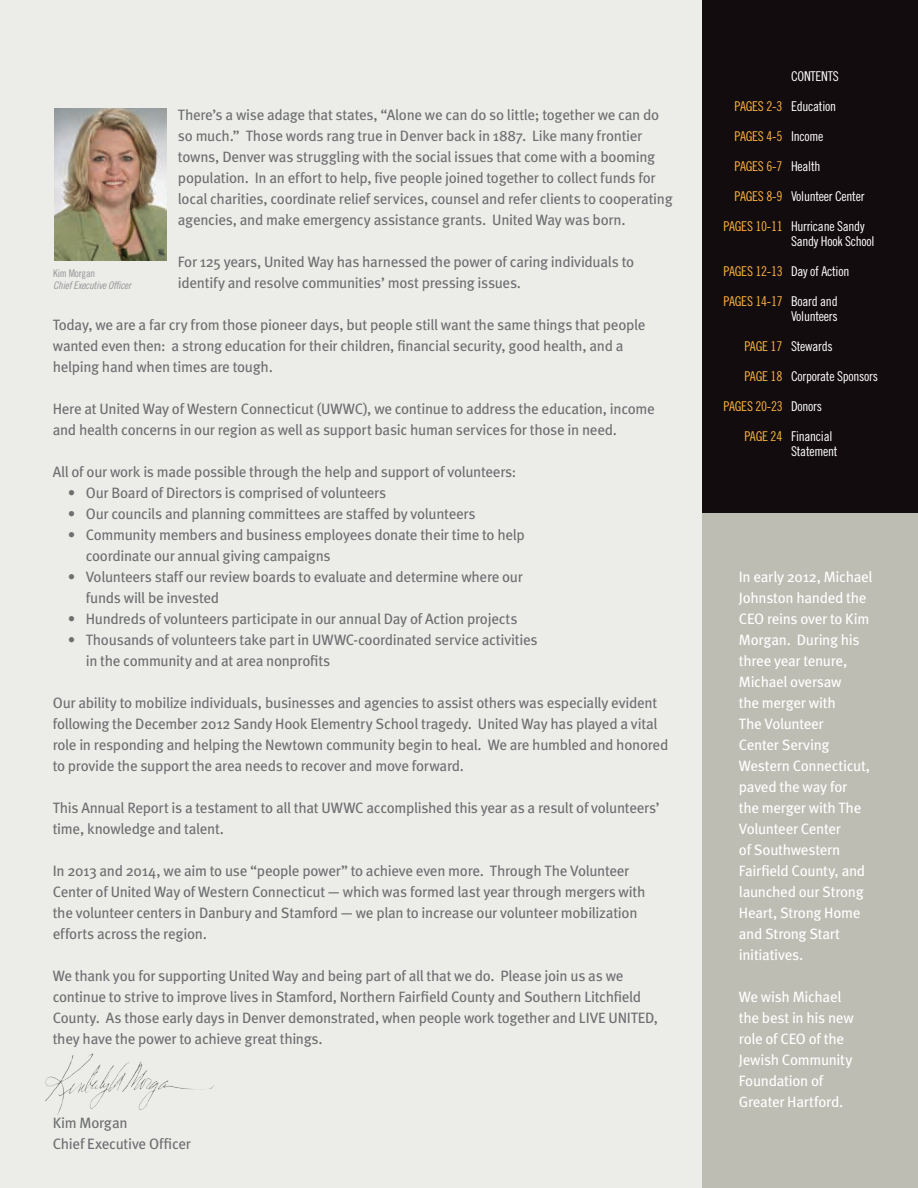
<style>
.page{position:relative;width:918px;height:1188px;background:#ecece8}
.page>*{position:absolute;margin:0;border:0;box-sizing:border-box;transform-origin:0 0}
.t1{font:15px/21px "Meta";letter-spacing:-.02em;color:#6d6f71}
.t2{font:15px/21px "Meta";letter-spacing:-.02em;color:#fff}
.t3{font:13.5px/15px "Trade Gothic Cond Eighteen";letter-spacing:-.02em;color:#fff}
.t4{font:13.5px "Trade Gothic Cond Eighteen";letter-spacing:-.02em;color:#fcb23e}
.t5{font:13.5px "Trade Gothic Cond Eighteen";letter-spacing:-.02em;color:#fff}
.t6{font:10.5px "Trade Gothic Cond Eighteen Obl";letter-spacing:-.02em;color:#949698}
.t7{font:10.5px "Trade Gothic Cond Eighteen";letter-spacing:-.02em;color:#949698}
.s1{color:#fcb23e}
.s2{color:#fff}
</style>
<div class="page">
<div style="left:703px;top:0;width:215px;height:513px;background:#130c0e"></div>
<div style="left:703px;top:513px;width:215px;height:675px;background:#bebdb3"></div>
<img style="left:45px;top:1053px;width:169px;height:62px">
<img style="left:54px;top:108px;width:112px;height:152px">
<p class="t1" style="left:178px;top:104px;width:496px">There’s a wise adage that states, “Alone we can do so little; together we can do so much.” Those words rang true in Denver back in 1887. Like many frontier towns, Denver was struggling with the social issues that come with a booming population. In an effort to help, five people joined together to collect funds for local charities, coordinate relief services, counsel and refer clients to cooperating agencies, and make emergency assistance grants. United Way was born.</p>
<p class="t1" style="left:178px;top:251px;width:458px">For 125 years, United Way has harnessed the power of caring individuals to identify and resolve communities’ most pressing issues.</p>
<p class="t1" style="left:53px;top:314px;width:594px">Today, we are a far cry from those pioneer days, but people still want the same things that people wanted even then: a strong education for their children, financial security, good health, and a helping hand when times are tough.</p>
<p class="t1" style="left:53px;top:398px;width:604px">Here at United Way of Western Connecticut (UWWC), we continue to address the education, income and health concerns in our region as well as support basic human services for those in need.</p>
<p class="t1" style="left:53px;top:461px;width:465px">All of our work is made possible through the help and support of volunteers:</p>
<p class="t1" style="left:68px;top:482px;width:320px">• Our Board of Directors is comprised of volunteers</p>
<p class="t1" style="left:68px;top:503px;width:409px">• Our councils and planning committees are staffed by volunteers</p>
<p class="t1" style="left:86px;top:524px;width:441px;text-indent:-18px">• Community members and business employees donate their time to help coordinate our annual giving campaigns</p>
<p class="t1" style="left:86px;top:566px;width:439px;text-indent:-18px">• Volunteers staff our review boards to evaluate and determine where our funds will be invested</p>
<p class="t1" style="left:68px;top:608px;width:451px">• Hundreds of volunteers participate in our annual Day of Action projects</p>
<p class="t1" style="left:86px;top:629px;width:453px;text-indent:-18px">• Thousands of volunteers take part in UWWC-coordinated service activities in the community and at area nonprofits</p>
<p class="t1" style="left:53px;top:692px;width:617px">Our ability to mobilize individuals, businesses and agencies to assist others was especially evident following the December 2012 Sandy Hook Elementry School tragedy. United Way has played a vital role in responding and helping the Newtown community begin to heal. We are humbled and honored to provide the support the area needs to recover and move forward.</p>
<p class="t1" style="left:53px;top:797px;width:609px">This Annual Report is a testament to all that UWWC accomplished this year as a result of volunteers’ time, knowledge and talent.</p>
<p class="t1" style="left:53px;top:860px;width:594px">In 2013 and 2014, we aim to use “people power” to achieve even more. Through The Volunteer Center of United Way of Western Connecticut — which was formed last year through mergers with the volunteer centers in Danbury and Stamford — we plan to increase our volunteer mobilization efforts across the region.</p>
<p class="t1" style="left:53px;top:965px;width:607px">We thank you for supporting United Way and being part of all that we do. Please join us as we continue to strive to improve lives in Stamford, Northern Fairfield County and Southern Litchfield County. As those early days in Denver demonstrated, when people work together and LIVE UNITED, they have the power to achieve great things.</p>
<p class="t7" style="left:53px;top:268px;width:43px">Kim Morgan</p>
<p class="t6" style="left:53px;top:280px;width:79px">Chief Executive Officer</p>
<p class="t1" style="left:53px;top:1112px;width:140px">Kim Morgan<br>Chief Executive Officer</p>
<p class="t5" style="left:791px;top:68px;width:49px">CONTENTS</p>
<p class="t3" style="left:735px;top:99px;width:103px"><span class="s1">PAGES 2-3</span> Education</p>
<p class="t4" style="left:735px;top:128px;width:90px">PAGES 4-5 <span class="s2">Income</span></p>
<p class="t4" style="left:735px;top:158px;width:87px">PAGES 6-7 <span class="s2">Health</span></p>
<p class="t3" style="left:735px;top:189px;width:131px"><span class="s1">PAGES 8-9</span> Volunteer Center</p>
<p class="t3" style="left:791px;top:219px;width:85px;text-indent:-68px"><span class="s1">PAGES 10-11</span> Hurricane Sandy<br>Sandy Hook School</p>
<p class="t3" style="left:724px;top:264px;width:127px"><span class="s1">PAGES 12-13</span> Day of Action</p>
<p class="t3" style="left:724px;top:294px;width:116px;text-align:right"><span class="s1">PAGES 14-17</span> Board and<br>Volunteers</p>
<p class="t3" style="left:745px;top:339px;width:90px"><span class="s1">PAGE 17</span> Stewards</p>
<p class="t3" style="left:745px;top:369px;width:135px"><span class="s1">PAGE 18</span> Corporate Sponsors</p>
<p class="t4" style="left:724px;top:398px;width:100px">PAGES 20-23 <span class="s2">Donors</span></p>
<p class="t3" style="left:791px;top:429px;width:48px;text-indent:-47px"><span class="s1">PAGE 24</span> Financial<br>Statement</p>
<p class="t2" style="left:739px;top:566px;width:135px">In early 2012, Michael<br>Johnston handed the<br>CEO reins over to Kim<br>Morgan. During his three year tenure,<br>Michael oversaw<br>the merger with<br>The Volunteer<br>Center Serving<br>Western Connecticut, paved the way for<br>the merger with The<br>Volunteer Center<br>of Southwestern<br>Fairfield County, and launched our Strong<br>Heart, Strong Home and Strong Start initiatives.</p>
<p class="t2" style="left:739px;top:986px;width:116px">We wish Michael the best in his new role of CEO of the<br>Jewish Community<br>Foundation of<br>Greater Hartford.</p>
</div>
